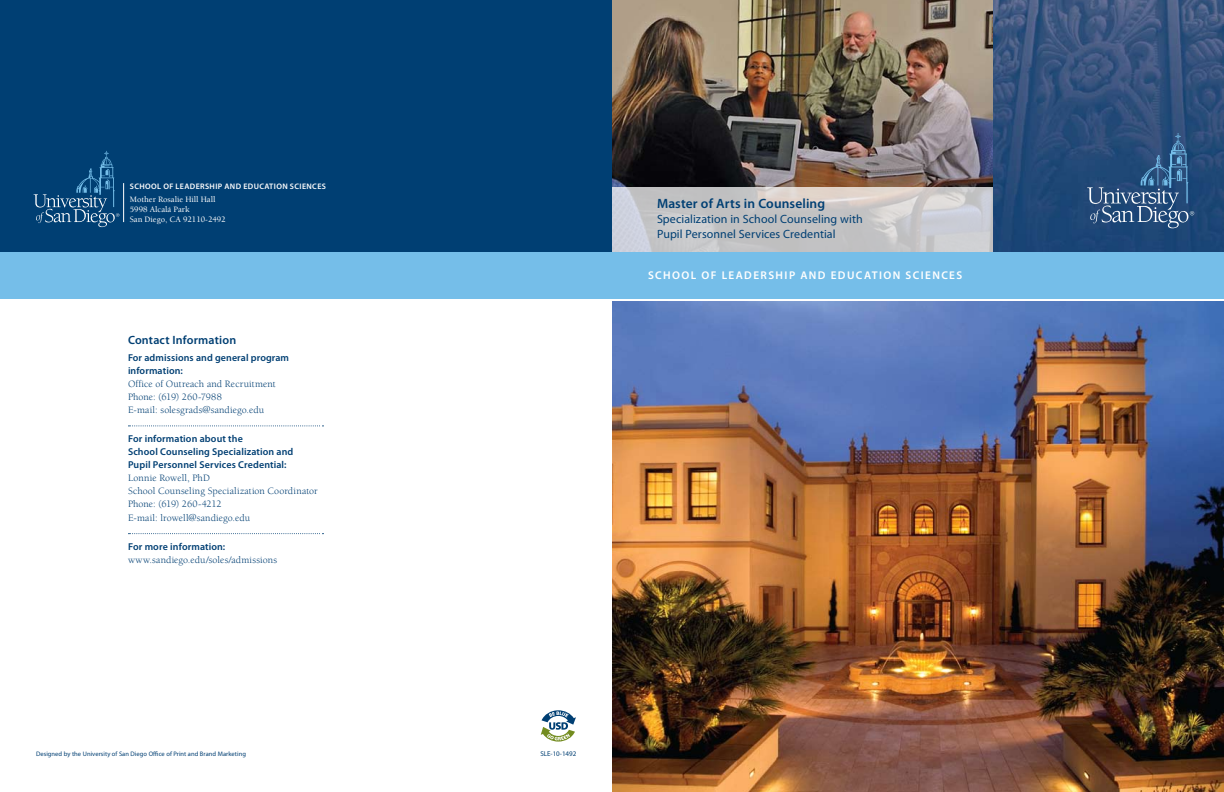
<style>
.page{position:relative;width:1224px;height:792px;background:#fff}
.page>*{position:absolute;margin:0;border:0;box-sizing:border-box;transform-origin:0 0}
.t1{font:600 13.5px "Myriad Pro";letter-spacing:.01em;color:#003f73}
.t2{font:12px/15px "Myriad Pro";letter-spacing:.005em;color:#003f73}
.t3{font:600 12px "Myriad Pro";color:#003f73}
.t4{font:600 11.2px "Myriad Pro";color:#fff}
.t5{font:10px/13.2px "Berkeley Std";letter-spacing:.01em;color:#003f73}
.t6{font:600 10px/13px "Myriad Pro";letter-spacing:.01em;color:#003f73}
.t7{font:500 8.5px/10.2px "Berkeley Std";color:#fff}
.t8{font:600 8px "Myriad Pro";letter-spacing:.045em;color:#fff}
.t9{font:7px "Myriad Pro";color:#003f73}
.t10{font:6.5px "Myriad Pro";letter-spacing:.01em;color:#003f73}
</style>
<div class="page">
<svg style="left:541px;top:710px;width:35px;height:32px"></svg>
<div style="left:0;top:0;width:612px;height:252px;background:#003f73"></div>
<svg style="left:34px;top:151px;width:85px;height:76px"></svg>
<hr style="left:123px;top:183px;width:1px;height:39px;background:#fff">
<div style="left:0;top:252px;width:1224px;height:46px;background:#75bee9"></div>
<svg style="left:128px;top:425px;width:195px;height:1px"></svg>
<svg style="left:128px;top:533px;width:195px;height:1px"></svg>
<img style="left:612px;top:0;width:612px;height:252px">
<svg style="left:612px;top:187px;width:381px;height:65px;background:#c9c8ca"></svg>
<img style="left:612px;top:302px;width:612px;height:490px">
<svg style="left:1087px;top:133px;width:107px;height:95px;background:#355b86"></svg>
<p class="t8" style="left:130px;top:181px;width:197px">School of Leadership and Education Sciences</p>
<p class="t7" style="left:130px;top:194px;width:97px">Mother Rosalie Hill Hall<br>5998 Alcalá Park<br>San Diego, CA 92110-2492</p>
<p class="t3" style="left:128px;top:333px;width:110px">Contact Information</p>
<p class="t6" style="left:128px;top:351px;width:163px">For admissions and general program information:</p>
<p class="t5" style="left:128px;top:377px;width:149px">Office of Outreach and Recruitment<br>Phone: (619) 260-7988<br>E-mail: solesgrads@sandiego.edu</p>
<p class="t6" style="left:128px;top:433px;width:167px">For information about the<br>School Counseling Specialization and<br>Pupil Personnel Services Credential:</p>
<p class="t5" style="left:128px;top:472px;width:191px">Lonnie Rowell, PhD<br>School Counseling Specialization Coordinator<br>Phone: (619) 260-4212<br>E-mail: lrowell@sandiego.edu</p>
<p class="t6" style="left:128px;top:540px;width:99px">For more information:</p>
<p class="t5" style="left:128px;top:554px;width:151px">www.sandiego.edu/soles/admissions</p>
<p class="t10" style="left:36px;top:750px;width:212px">Designed by the University of San Diego Office of Print and Brand Marketing</p>
<h1 class="t1" style="left:657px;top:196px;width:170px">Master of Arts in Counseling</h1>
<p class="t2" style="left:657px;top:212px;width:207px">Specialization in School Counseling with<br>Pupil Personnel Services Credential</p>
<p class="t4" style="left:648px;top:269px;width:17px">SCHOOL</p>
<p class="t4" style="left:701px;top:269px;width:29px">OF LEADER</p>
<p class="t4" style="left:768px;top:269px;width:15px">SHIP</p>
<p class="t4" style="left:800px;top:269px;width:10px">AND</p>
<p class="t4" style="left:831px;top:269px;width:9px">EDUCATION</p>
<p class="t4" style="left:906px;top:269px;width:16px">SCIENCE</p>
<p class="t4" style="left:956px;top:269px;width:7px">S</p>
<p class="t9" style="left:540px;top:750px;width:38px">SLE-10-1492</p>
</div>
